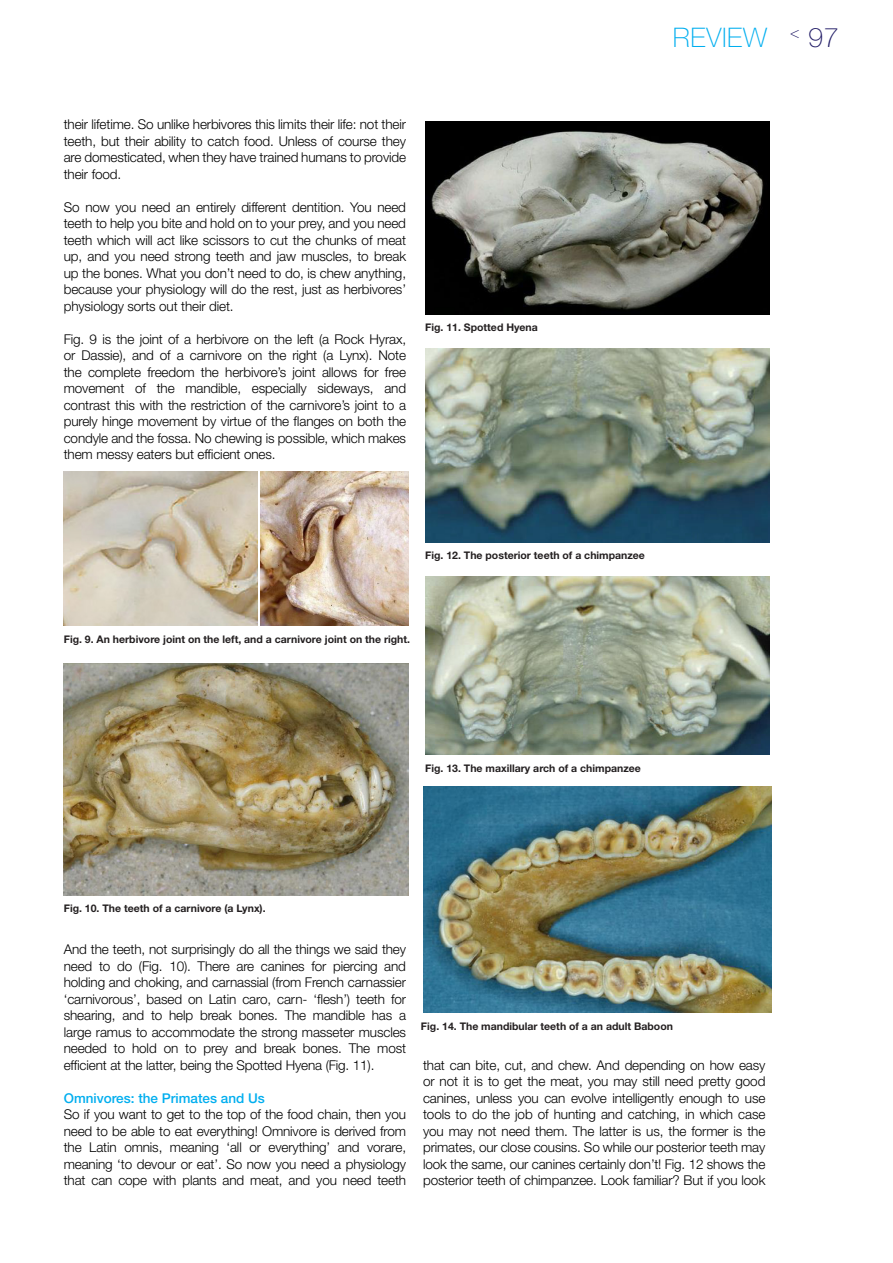
<style>
.page{position:relative;width:893px;height:1263px;background:#fff}
.page>*{position:absolute;margin:0;border:0;box-sizing:border-box;transform-origin:0 0}
.t1{font:100 27px "Helvetica Neue LT Std";letter-spacing:.025em;color:#00aeef}
.Text_Body_RC_74_4{font:300 13.5px/16.5px "Helvetica Neue LT Std";letter-spacing:-.01em;color:#000;text-align:justify}
.Text_Body_RC_74_4-2{font:500 13.5px "Helvetica Neue LT Std";color:#00aeef}
.t2{font:700 10.5px "Helvetica Neue LT Std";color:#231f20}
.s1{color:#221d67}
</style>
<div class="page">
<img style="left:64px;top:663px;width:344px;height:233px">
<img style="left:425px;top:121px;width:345px;height:194px">
<img style="left:425px;top:349px;width:345px;height:193px">
<img style="left:425px;top:576px;width:345px;height:179px">
<img style="left:64px;top:471px;width:194px;height:155px">
<img style="left:261px;top:471px;width:147px;height:155px">
<img style="left:423px;top:787px;width:349px;height:225px">
<p class="Text_Body_RC_74_4" style="left:64px;top:116px;width:344px">their lifetime. So unlike herbivores this limits their life: not their teeth, but their ability to catch food. Unless of course they are domesticated, when they have trained humans to provide their food.</p>
<p class="Text_Body_RC_74_4" style="left:64px;top:198px;width:344px">So now you need an entirely different dentition. You need teeth to help you bite and hold on to your prey, and you need teeth which will act like scissors to cut the chunks of meat up, and you need strong teeth and jaw muscles, to break up the bones. What you don’t need to do, is chew anything, because your physiology will do the rest, just as herbivores’ physiology sorts out their diet.</p>
<p class="Text_Body_RC_74_4" style="left:64px;top:330px;width:344px">Fig. 9 is the joint of a herbivore on the left (a Rock Hyrax, or Dassie), and of a carnivore on the right (a Lynx). Note the complete freedom the herbivore’s joint allows for free movement of the mandible, especially sideways, and contrast this with the restriction of the carnivore’s joint to a purely hinge movement by virtue of the flanges on both the condyle and the fossa. No chewing is possible, which makes them messy eaters but efficient ones.</p>
<p class="t2" style="left:425px;top:321px;width:114px">Fig. 11. Spotted Hyena</p>
<h1 class="t1" style="left:673px;top:22px;width:168px">REVIEW <sup>&lt;</sup> <span class="s1">97</span></h1>
<p class="t2" style="left:425px;top:549px;width:221px">Fig. 12. The posterior teeth of a chimpanzee</p>
<p class="t2" style="left:64px;top:632px;width:348px">Fig. 9. An herbivore joint on the left, and a carnivore joint on the right.</p>
<p class="t2" style="left:425px;top:761px;width:217px">Fig. 13. The maxillary arch of a chimpanzee</p>
<p class="t2" style="left:64px;top:901px;width:203px">Fig. 10. The teeth of a carnivore (a Lynx).</p>
<p class="Text_Body_RC_74_4" style="left:64px;top:941px;width:344px">And the teeth, not surprisingly do all the things we said they need to do (Fig. 10). There are canines for piercing and holding and choking, and carnassial (from French carnassier ‘carnivorous’, based on Latin caro, carn- ‘flesh’) teeth for shearing, and to help break bones. The mandible has a large ramus to accommodate the strong masseter muscles needed to hold on to prey and break bones. The most efficient at the latter, being the Spotted Hyena (Fig. 11).</p>
<p class="Text_Body_RC_74_4-2" style="left:64px;top:1090px;width:203px">Omnivores: the Primates and Us</p>
<p class="Text_Body_RC_74_4" style="left:64px;top:1106px;width:344px">So if you want to get to the top of the food chain, then you need to be able to eat everything! Omnivore is derived from the Latin omnis, meaning ‘all or everything’ and vorare, meaning ‘to devour or eat’. So now you need a physiology that can cope with plants and meat, and you need teeth</p>
<p class="t2" style="left:421px;top:1020px;width:253px">Fig. 14. The mandibular teeth of a an adult Baboon</p>
<p class="Text_Body_RC_74_4" style="left:423px;top:1056px;width:344px">that can bite, cut, and chew. And depending on how easy or not it is to get the meat, you may still need pretty good canines, unless you can evolve intelligently enough to use tools to do the job of hunting and catching, in which case you may not need them. The latter is us, the former is the primates, our close cousins. So while our posterior teeth may look the same, our canines certainly don’t! Fig. 12 shows the posterior teeth of chimpanzee. Look familiar? But if you look</p>
</div>
